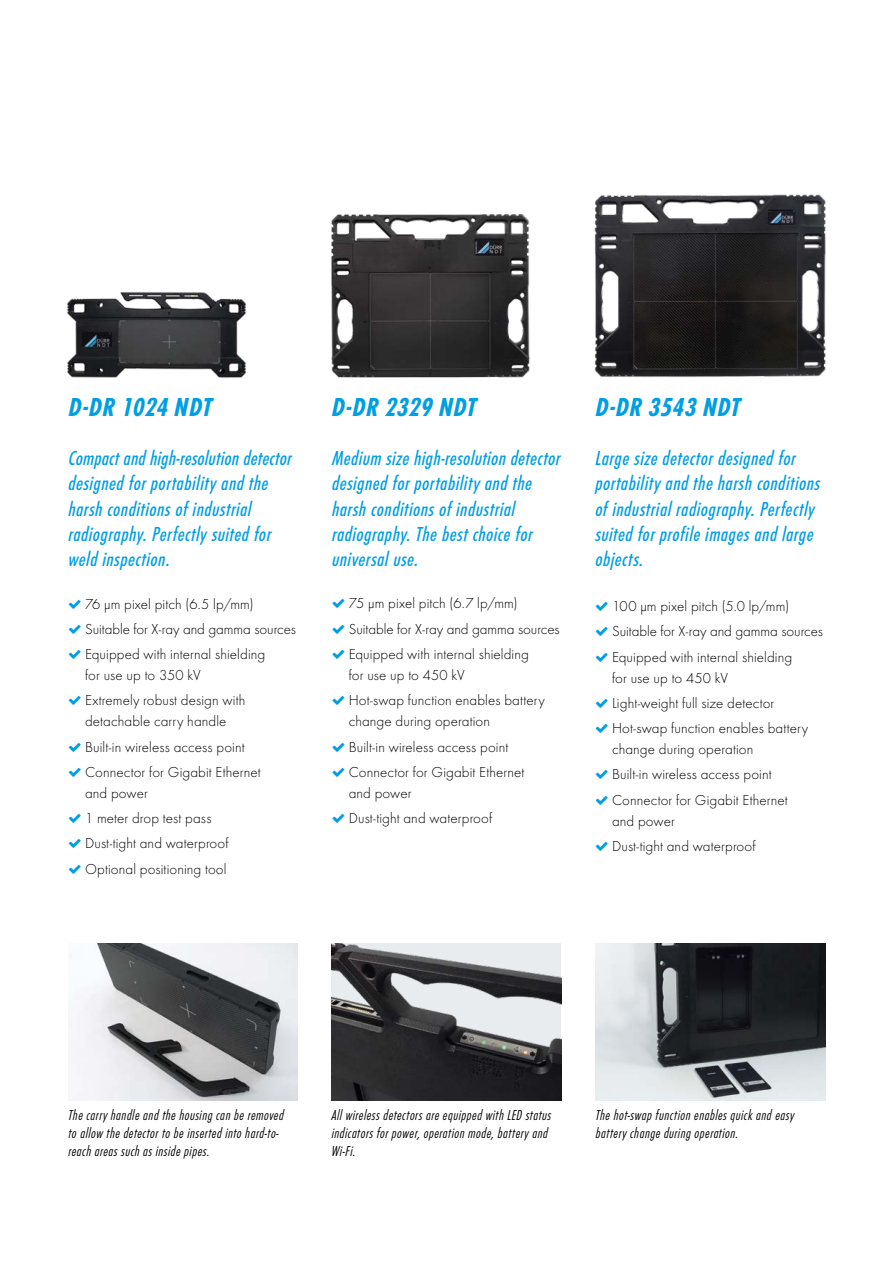
<style>
.page{position:relative;width:893px;height:1263px;background:#fff}
.page>*{position:absolute;margin:0;border:0;box-sizing:border-box;transform-origin:0 0}
.t1{font:italic 700 27px "Futura Con TOT";color:#009ee3}
.t2{font:italic 500 21px/25.2px "Futura Con TOT";letter-spacing:.025em;color:#009ee3}
.t3{font:300 15px/25.2px "Futura TOT";letter-spacing:.005em;color:#000}
.t4{font:italic 300 15px/18px "Futura Con TOT";letter-spacing:.03em;color:#000}
</style>
<div class="page">
<img style="left:595px;top:943px;width:230px;height:158px">
<img style="left:332px;top:943px;width:229px;height:158px">
<img style="left:70px;top:943px;width:228px;height:158px">
<img style="left:594px;top:194px;width:232px;height:183px">
<img style="left:67px;top:292px;width:180px;height:86px">
<img style="left:331px;top:214px;width:199px;height:164px">
<h1 class="t1" style="left:68px;top:392px;width:145px">D-DR 1024 NDT</h1>
<h1 class="t1" style="left:331px;top:392px;width:146px">D-DR 2329 NDT</h1>
<h1 class="t1" style="left:595px;top:392px;width:146px">D-DR 3543 NDT</h1>
<h2 class="t2" style="left:68px;top:446px;width:227px">Compact and high-resolution detector designed for portability and the harsh conditions of industrial radiography. Perfectly suited for weld inspection.</h2>
<h2 class="t2" style="left:332px;top:446px;width:232px">Medium size high-resolution detector designed for portability and the harsh conditions of industrial radiography. The best choice for universal use.</h2>
<h2 class="t2" style="left:595px;top:446px;width:228px">Large size detector designed for portability and the harsh conditions of industrial radiography. Perfectly suited for profile images and large objects.</h2>
<p class="t3" style="left:85px;top:591px;width:213px">76 μm pixel pitch (6.5 lp/mm)<br>Suitable for X-ray and gamma sources<br>Equipped with internal shielding</p>
<p class="t3" style="left:85px;top:663px;width:162px">for use up to 350 kV<br>Extremely robust design with</p>
<p class="t3" style="left:85px;top:709px;width:177px">detachable carry handle<br>Built-in wireless access point<br>Connector for Gigabit Ethernet</p>
<p class="t3" style="left:85px;top:780px;width:145px">and power<br>1 meter drop test pass<br>Dust-tight and waterproof<br>Optional positioning tool</p>
<p class="t3" style="left:349px;top:591px;width:213px">75 μm pixel pitch (6.7 lp/mm)<br>Suitable for X-ray and gamma sources<br>Equipped with internal shielding</p>
<p class="t3" style="left:349px;top:662px;width:198px">for use up to 450 kV<br>Hot-swap function enables battery</p>
<p class="t3" style="left:349px;top:709px;width:177px">change during operation<br>Built-in wireless access point<br>Connector for Gigabit Ethernet</p>
<p class="t3" style="left:349px;top:780px;width:145px">and power<br>Dust-tight and waterproof</p>
<p class="t3" style="left:612px;top:594px;width:213px">100 μm pixel pitch (5.0 lp/mm)<br>Suitable for X-ray and gamma sources<br>Equipped with internal shielding</p>
<p class="t3" style="left:612px;top:665px;width:198px">for use up to 450 kV<br>Light-weight full size detector<br>Hot-swap function enables battery</p>
<p class="t3" style="left:612px;top:737px;width:177px">change during operation<br>Built-in wireless access point<br>Connector for Gigabit Ethernet</p>
<p class="t3" style="left:612px;top:808px;width:145px">and power<br>Dust-tight and waterproof</p>
<p class="t4" style="left:68px;top:1106px;width:217px">The carry handle and the housing can be removed to allow the detector to be inserted into hard-to&shy;reach areas such as inside pipes.</p>
<p class="t4" style="left:331px;top:1106px;width:223px">All wireless detectors are equipped with LED status indicators for power, operation mode, battery and<br>Wi-Fi.</p>
<p class="t4" style="left:595px;top:1106px;width:202px">The hot-swap function enables quick and easy battery change during operation.</p>
</div>
